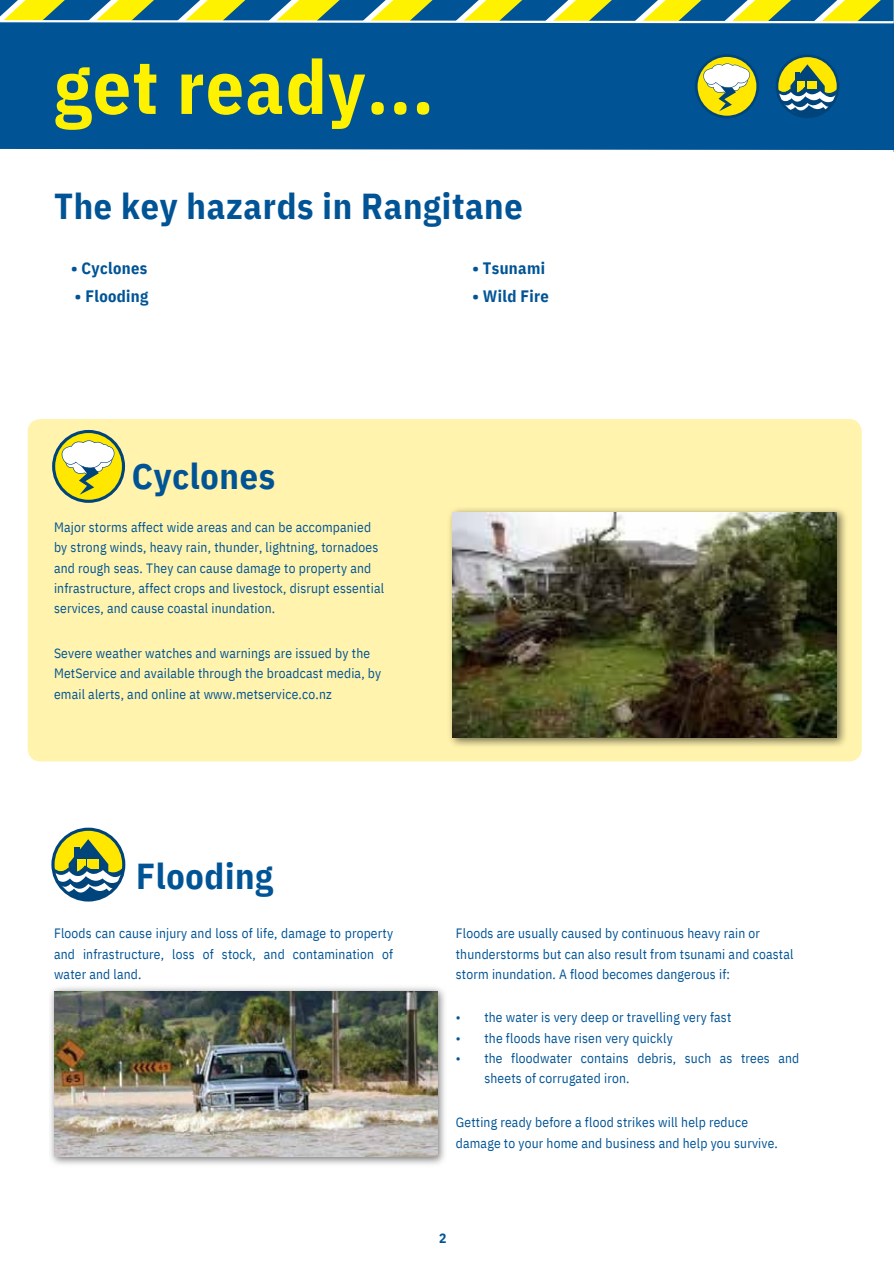
<style>
.page{position:relative;width:894px;height:1264px;background:#fff}
.page>*{position:absolute;margin:0;border:0;box-sizing:border-box;transform-origin:0 0}
.t1{font:700 75px "IBM Plex Sans Cond";letter-spacing:.02em;color:#fff200}
.t2{font:700 36px "IBM Plex Sans Cond";letter-spacing:.02em;color:#005496}
.t3{font:700 16.5px "IBM Plex Sans Cond";letter-spacing:.02em;color:#005496}
.t4{font:13.5px/20.2px "IBM Plex Sans Cond";letter-spacing:.015em;color:#005496}
.t5{font:700 13.5px "IBM Plex Sans Cond";color:#005496}
</style>
<div class="page">
<div style="left:28px;top:419px;width:833px;height:342px;background:#fff3ad;border-radius:13px"></div>
<svg style="left:52px;top:430px;width:73px;height:73px"></svg>
<svg style="left:0;top:0;width:893px;height:20px;background:#7fa360"></svg>
<div style="left:0;top:20px;width:893px;height:130px;background:#005496"></div>
<img style="left:450px;top:509px;width:396px;height:237px">
<img style="left:452px;top:512px;width:384px;height:225px">
<svg style="left:53px;top:829px;width:71px;height:71px"></svg>
<svg style="left:53px;top:839px;width:71px;height:63px"></svg>
<div style="left:51px;top:827px;width:74px;height:74px;border:3px solid #00447c;border-radius:50%"></div>
<img style="left:50px;top:987px;width:395px;height:178px">
<img style="left:54px;top:991px;width:384px;height:165px">
<svg style="left:694px;top:54px;width:65px;height:64px"></svg>
<svg style="left:777px;top:56px;width:61px;height:61px"></svg>
<svg style="left:776px;top:64px;width:62px;height:53px;background:#799669"></svg>
<div style="left:775px;top:54px;width:64px;height:64px;border:3px solid #00447c;border-radius:50%"></div>
<h1 class="t1" style="left:54px;top:37px;width:381px">get ready...</h1>
<h2 class="t2" style="left:54px;top:182px;width:470px">The key hazards in Rangitane</h2>
<p class="t3" style="left:71px;top:257px;width:78px">• Cyclones</p>
<p class="t3" style="left:75px;top:285px;width:75px">• Flooding</p>
<h2 class="t2" style="left:132px;top:452px;width:145px">Cyclones</h2>
<p class="t4" style="left:54px;top:517px;width:331px">Major storms affect wide areas and can be accompanied by strong winds, heavy rain, thunder, lightning, tornadoes and rough seas. They can cause damage to property and infrastructure, affect crops and livestock, disrupt essential services, and cause coastal inundation.</p>
<p class="t4" style="left:54px;top:643px;width:329px">Severe weather watches and warnings are issued by the<br>MetService and available through the broadcast media, by email alerts, and online at www.metservice.co.nz</p>
<p class="t3" style="left:472px;top:257px;width:74px">• Tsunami</p>
<p class="t3" style="left:472px;top:285px;width:78px">• Wild Fire</p>
<h2 class="t2" style="left:136px;top:851px;width:138px">Flooding</h2>
<p class="t4" style="left:54px;top:923px;width:340px;text-align:justify">Floods can cause injury and loss of life, damage to property and infrastructure, loss of stock, and contamination of water and land.</p>
<p class="t4" style="left:455px;top:923px;width:339px">Floods are usually caused by continuous heavy rain or thunderstorms but can also result from tsunami and coastal storm inundation. A flood becomes dangerous if:</p>
<p class="t4" style="left:484px;top:1007px;width:316px">the water is very deep or travelling very fast<br>the floods have risen very quickly<br>the floodwater contains debris, such as trees and sheets of corrugated iron.</p>
<p class="t4" style="left:455px;top:1007px;width:6px;text-align:justify">• • •</p>
<p class="t4" style="left:455px;top:1112px;width:323px">Getting ready before a flood strikes will help reduce damage to your home and business and help you survive.</p>
<p class="t5" style="left:439px;top:1228px;width:9px">2</p>
</div>
